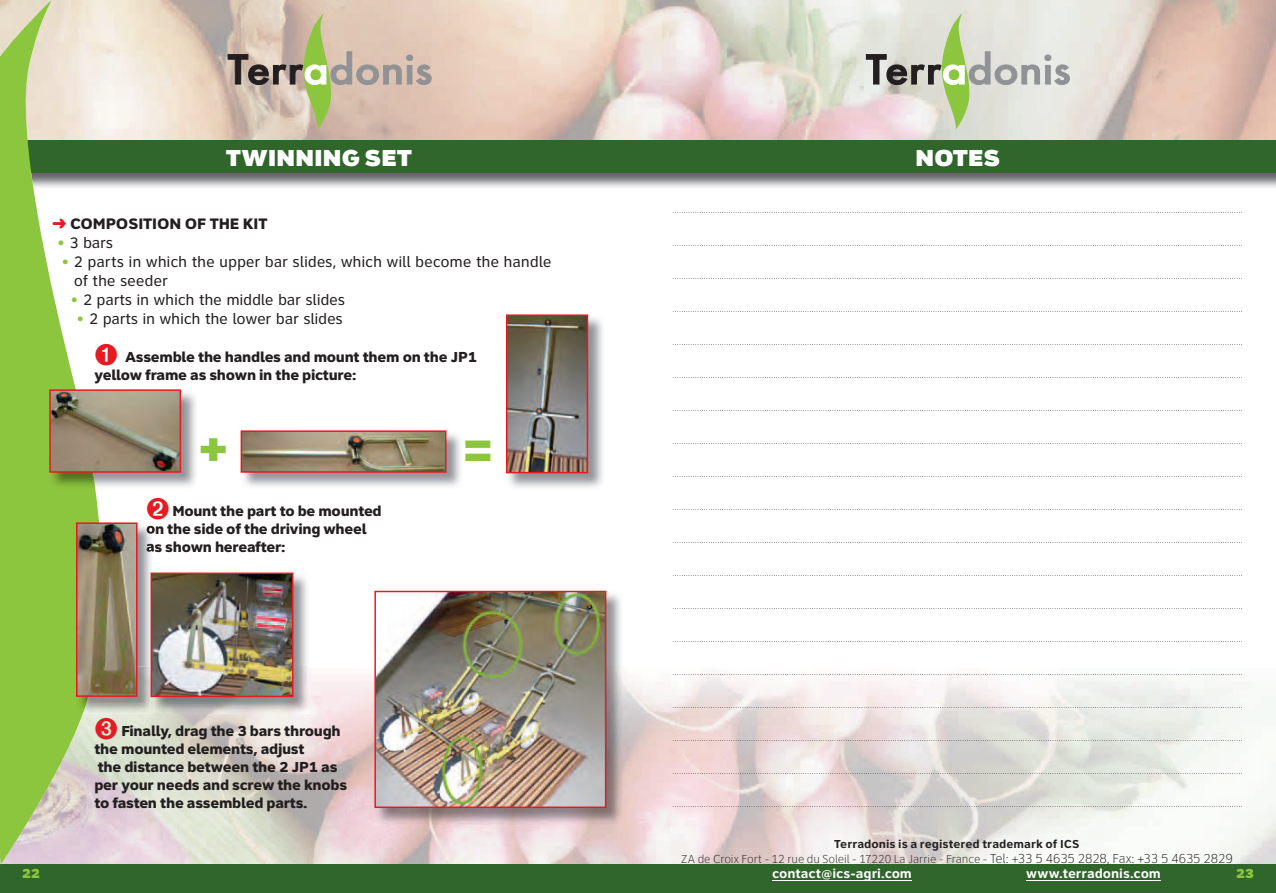
<style>
.page{position:relative;width:1276px;height:893px;background:#fff}
.page>*{position:absolute;margin:0;border:0;box-sizing:border-box;transform-origin:0 0}
.t1{font:900 45px "Clearview Text";color:#8bc63e}
.t2{font:900 24px "Clearview Text";letter-spacing:-.015em;color:#fff}
.t3{font:15.75px/18.9px "Clearview Text";letter-spacing:-.02em;color:#231f20}
.t4{font:800 15.75px "Clearview Text";letter-spacing:-.005em;color:#231f20}
.t5{font:800 15px/18px "Clearview Text";letter-spacing:-.02em;color:#231f20}
.t6{font:700 13.5px "Clearview Text";letter-spacing:-.005em;color:#fff}
.t7{font:900 13.5px "Clearview Text";color:#8bc63e}
.t8{font:100 12px/15px "Clearview Text";letter-spacing:-.005em;color:#231f20;text-align:center}
.s1{color:#e51a23}
.s2{color:#8bc63e}
.s3{font-weight:700}
.s4{font-size:13.5px}
</style>
<div class="page">
<img style="left:108px;top:0;width:1168px;height:140px">
<img style="left:108px;top:669px;width:316px;height:196px">
<img style="left:585px;top:673px;width:691px;height:192px">
<img style="left:424px;top:824px;width:161px;height:41px">
<svg style="left:228px;top:13px;width:203px;height:116px;background:#c8b9a3"></svg>
<svg style="left:866px;top:13px;width:203px;height:116px;background:#d2d5c7"></svg>
<div style="left:0;top:865px;width:1276px;height:28px;background:#30652b"></div>
<hr style="left:772px;top:880px;width:139px;height:1px;background:#fff">
<hr style="left:1026px;top:880px;width:135px;height:1px;background:#fff">
<img style="left:108px;top:173px;width:1168px;height:15px">
<div style="left:0;top:140px;width:1276px;height:33px;background:#30652b"></div>
<svg style="left:673px;top:212px;width:569px;height:1px"></svg>
<svg style="left:673px;top:245px;width:569px;height:1px"></svg>
<svg style="left:673px;top:278px;width:569px;height:1px"></svg>
<svg style="left:673px;top:311px;width:569px;height:1px"></svg>
<svg style="left:673px;top:344px;width:569px;height:1px"></svg>
<svg style="left:673px;top:377px;width:569px;height:1px"></svg>
<svg style="left:673px;top:410px;width:569px;height:1px"></svg>
<svg style="left:673px;top:443px;width:569px;height:1px"></svg>
<svg style="left:673px;top:476px;width:569px;height:1px"></svg>
<svg style="left:673px;top:509px;width:569px;height:1px"></svg>
<svg style="left:673px;top:542px;width:569px;height:1px"></svg>
<svg style="left:673px;top:575px;width:569px;height:1px"></svg>
<svg style="left:673px;top:608px;width:569px;height:1px"></svg>
<svg style="left:673px;top:641px;width:569px;height:1px"></svg>
<svg style="left:673px;top:674px;width:569px;height:1px"></svg>
<svg style="left:673px;top:707px;width:569px;height:1px"></svg>
<svg style="left:673px;top:740px;width:569px;height:1px"></svg>
<svg style="left:673px;top:773px;width:569px;height:1px"></svg>
<svg style="left:673px;top:806px;width:569px;height:1px"></svg>
<svg style="left:0;top:0;width:108px;height:865px;fill:#8bc63e"></svg>
<img style="left:137px;top:523px;width:14px;height:143px">
<img style="left:137px;top:666px;width:14px;height:3px">
<img style="left:103px;top:669px;width:51px;height:45px">
<img style="left:76px;top:697px;width:27px;height:17px">
<img style="left:147px;top:523px;width:7px;height:14px">
<svg style="left:146px;top:541px;width:8px;height:11px"></svg>
<img style="left:76px;top:522px;width:61px;height:175px">
<img style="left:154px;top:573px;width:156px;height:140px">
<img style="left:151px;top:697px;width:3px;height:16px">
<img style="left:151px;top:572px;width:142px;height:125px">
<img style="left:375px;top:591px;width:247px;height:233px">
<img style="left:374px;top:591px;width:232px;height:217px">
<img style="left:95px;top:390px;width:101px;height:99px">
<img style="left:50px;top:473px;width:45px;height:16px">
<svg style="left:49px;top:389px;width:132px;height:84px;background:#998570"></svg>
<img style="left:506px;top:315px;width:97px;height:173px">
<img style="left:506px;top:314px;width:82px;height:159px">
<img style="left:244px;top:431px;width:217px;height:56px">
<img style="left:241px;top:430px;width:205px;height:43px">
<h2 class="t2" style="left:226px;top:142px;width:188px">TWINNING SET</h2>
<h2 class="t2" style="left:915px;top:142px;width:87px">NOTES</h2>
<p class="t4" style="left:52px;top:215px;width:217px"><span class="s1">➜</span> COMPOSITION OF THE KIT</p>
<p class="t3" style="left:57px;top:233px;width:58px"><span class="s2">•</span> 3 bars</p>
<p class="t3" style="left:74px;top:252px;width:479px;text-indent:-13px"><span class="s2">•</span> 2 parts in which the upper bar slides, which will become the handle of the seeder</p>
<p class="t3" style="left:70px;top:290px;width:276px"><span class="s2">•</span> 2 parts in which the middle bar slides</p>
<p class="t3" style="left:76px;top:309px;width:268px"><span class="s2">•</span> 2 parts in which the lower bar slides</p>
<p class="t5" style="left:94px;top:348px;width:384px"><span class="s1">➊</span> Assemble the handles and mount them on the JP1 yellow frame as shown in the picture:</p>
<h1 class="t1" style="left:198px;top:421px;width:33px">+</h1>
<h1 class="t1" style="left:462px;top:421px;width:33px">=</h1>
<p class="t5" style="left:146px;top:501px;width:237px"><span class="s1">➋</span> Mount the part to be mounted on the side of the driving wheel as shown hereafter:</p>
<p class="t5" style="left:94px;top:722px;width:254px"><span class="s1">➌</span> Finally, drag the 3 bars through the mounted elements, adjust<br>the distance between the 2 JP1 as per your needs and screw the knobs to fasten the assembled parts.</p>
<p class="t8" style="left:681px;top:837px;width:553px"><span class="s3">Terradonis is a registered trademark of ICS<br></span>ZA de Croix Fort - 12 rue du Soleil - 17220 La Jarrie - France - <span class="s4">Tel: +33 5 4635 2828, Fax: +33 5 4635 2829</span></p>
<p class="t7" style="left:22px;top:865px;width:20px">22</p>
<p class="t6" style="left:772px;top:866px;width:141px">contact@ics-agri.com</p>
<p class="t6" style="left:1026px;top:866px;width:136px">www.terradonis.com</p>
<p class="t7" style="left:1236px;top:865px;width:20px">23</p>
</div>
